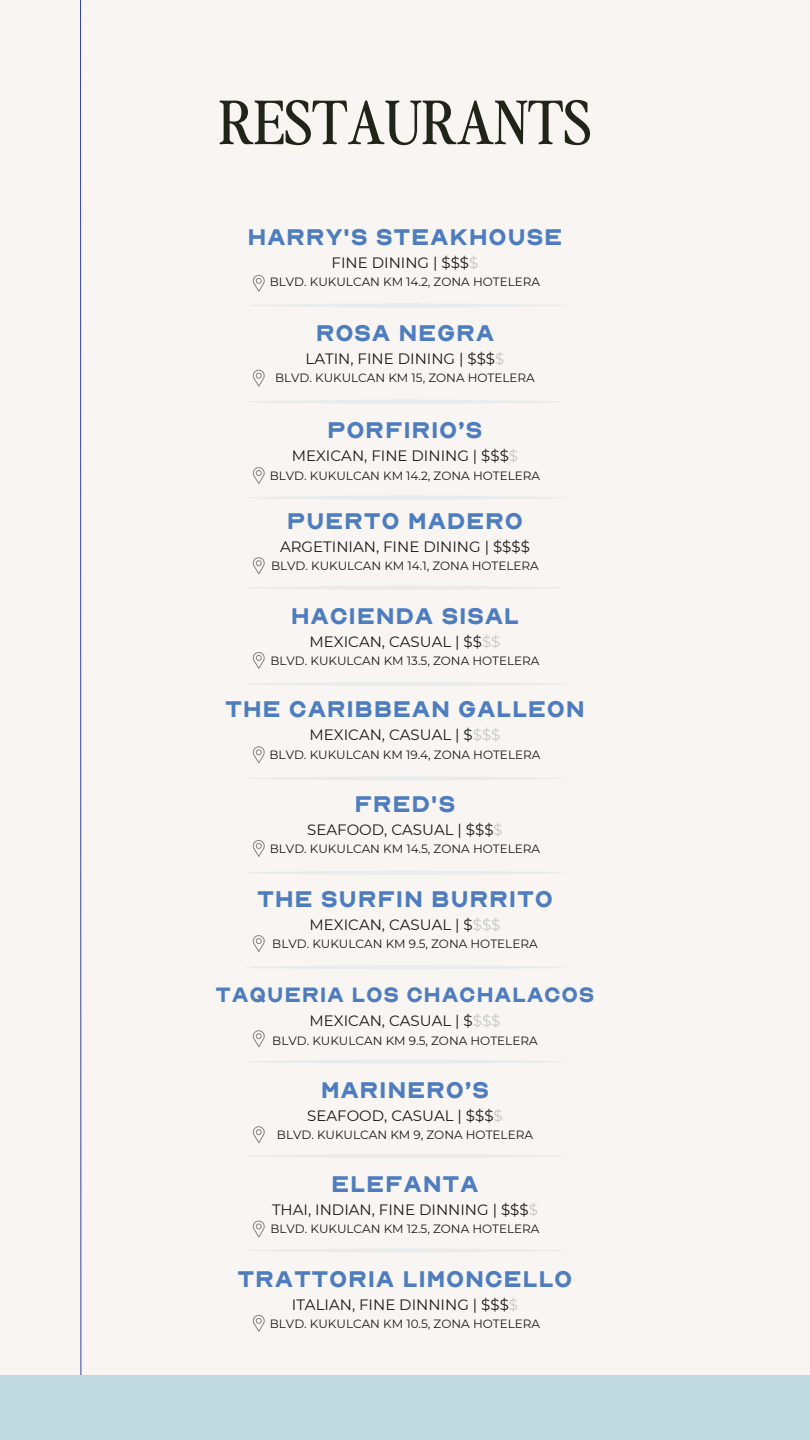
<style>
.page{position:relative;width:810px;height:1440px;background:#f9f5f2}
.page>*{position:absolute;margin:0;border:0;box-sizing:border-box;transform-origin:0 0}
.t1{font:60px "Perfectly Nineties";letter-spacing:.005em;color:#212419}
.t2{font:700 24px "Nord";color:#4d7dbf}
.t3{font:700 22px "Nord";color:#4d7dbf}
.t4{font:15px "Montserrat";color:#191919}
.t5{font:12px "Montserrat";color:#191919}
.s1{color:#c4c7c6}
</style>
<div class="page">
<svg style="left:80px;top:0;width:2px;height:1376px"></svg>
<svg style="left:253px;top:275px;width:12px;height:17px"></svg>
<svg style="left:253px;top:370px;width:12px;height:17px"></svg>
<svg style="left:253px;top:467px;width:12px;height:17px"></svg>
<svg style="left:253px;top:557px;width:12px;height:17px"></svg>
<svg style="left:253px;top:652px;width:12px;height:17px"></svg>
<svg style="left:253px;top:746px;width:12px;height:17px"></svg>
<svg style="left:253px;top:840px;width:12px;height:17px"></svg>
<svg style="left:253px;top:935px;width:12px;height:17px"></svg>
<svg style="left:253px;top:1030px;width:12px;height:17px"></svg>
<svg style="left:253px;top:1126px;width:12px;height:17px"></svg>
<svg style="left:253px;top:1220px;width:12px;height:18px"></svg>
<svg style="left:253px;top:1315px;width:12px;height:17px"></svg>
<svg style="left:247px;top:303px;width:316px;height:5px"></svg>
<svg style="left:247px;top:400px;width:316px;height:4px"></svg>
<svg style="left:247px;top:495px;width:316px;height:5px"></svg>
<svg style="left:247px;top:586px;width:316px;height:4px"></svg>
<svg style="left:248px;top:682px;width:314px;height:4px"></svg>
<svg style="left:248px;top:776px;width:314px;height:4px"></svg>
<svg style="left:247px;top:871px;width:316px;height:4px"></svg>
<svg style="left:249px;top:965px;width:311px;height:4px"></svg>
<svg style="left:247px;top:1059px;width:316px;height:5px"></svg>
<svg style="left:251px;top:1154px;width:308px;height:4px"></svg>
<svg style="left:247px;top:1248px;width:316px;height:5px"></svg>
<div style="left:0;top:1376px;width:810px;height:64px;background:#c0d8e0"></div>
<h1 class="t1" style="left:219px;top:78px;width:373px">RESTAURANTS</h1>
<h2 class="t2" style="left:247px;top:222px;width:317px">HARRY'S STEAKHOUSE</h2>
<p class="t4" style="left:332px;top:253px;width:148px">FINE DINING | $$$<span class="s1">$</span></p>
<p class="t5" style="left:270px;top:275px;width:272px">BLVD. KUKULCAN KM 14.2, ZONA HOTELERA</p>
<h2 class="t2" style="left:315px;top:318px;width:181px">ROSA NEGRA</h2>
<p class="t4" style="left:306px;top:350px;width:200px">LATIN, FINE DINING | $$$<span class="s1">$</span></p>
<p class="t5" style="left:275px;top:371px;width:261px">BLVD. KUKULCAN KM 15, ZONA HOTELERA</p>
<h2 class="t2" style="left:327px;top:414px;width:158px">PORFIRIO’S</h2>
<p class="t4" style="left:292px;top:447px;width:228px">MEXICAN, FINE DINING | $$$<span class="s1">$</span></p>
<p class="t5" style="left:270px;top:468px;width:272px">BLVD. KUKULCAN KM 14.2, ZONA HOTELERA</p>
<h2 class="t2" style="left:287px;top:506px;width:238px">PUERTO MADERO</h2>
<p class="t4" style="left:280px;top:537px;width:251px">ARGETINIAN, FINE DINING | $$$$</p>
<p class="t5" style="left:271px;top:558px;width:269px">BLVD. KUKULCAN KM 14.1, ZONA HOTELERA</p>
<h2 class="t2" style="left:291px;top:600px;width:230px">HACIENDA SISAL</h2>
<p class="t4" style="left:309px;top:632px;width:192px">MEXICAN, CASUAL | $$<span class="s1">$$</span></p>
<p class="t5" style="left:270px;top:653px;width:271px">BLVD. KUKULCAN KM 13.5, ZONA HOTELERA</p>
<h2 class="t2" style="left:225px;top:693px;width:362px">THE CARIBBEAN GALLEON</h2>
<p class="t5" style="left:270px;top:748px;width:272px">BLVD. KUKULCAN KM 19.4, ZONA HOTELERA</p>
<p class="t4" style="left:309px;top:726px;width:192px">MEXICAN, CASUAL | $<span class="s1">$$$</span></p>
<h2 class="t2" style="left:354px;top:788px;width:103px">FRED'S</h2>
<p class="t4" style="left:307px;top:820px;width:197px">SEAFOOD, CASUAL | $$$<span class="s1">$</span></p>
<p class="t5" style="left:270px;top:841px;width:272px">BLVD. KUKULCAN KM 14.5, ZONA HOTELERA</p>
<h2 class="t2" style="left:257px;top:884px;width:298px">THE SURFIN BURRITO</h2>
<p class="t4" style="left:309px;top:915px;width:192px">MEXICAN, CASUAL | $<span class="s1">$$$</span></p>
<p class="t5" style="left:272px;top:936px;width:267px">BLVD. KUKULCAN KM 9.5, ZONA HOTELERA</p>
<h3 class="t3" style="left:215px;top:981px;width:381px">TAQUERIA LOS CHACHALACOS</h3>
<p class="t4" style="left:309px;top:1011px;width:192px">MEXICAN, CASUAL | $<span class="s1">$$$</span></p>
<p class="t5" style="left:272px;top:1033px;width:267px">BLVD. KUKULCAN KM 9.5, ZONA HOTELERA</p>
<h2 class="t2" style="left:320px;top:1075px;width:171px">MARINERO’S</h2>
<p class="t4" style="left:307px;top:1106px;width:197px">SEAFOOD, CASUAL | $$$<span class="s1">$</span></p>
<p class="t5" style="left:277px;top:1127px;width:257px">BLVD. KUKULCAN KM 9, ZONA HOTELERA</p>
<h2 class="t2" style="left:331px;top:1169px;width:150px">ELEFANTA</h2>
<p class="t4" style="left:272px;top:1201px;width:267px">THAI, INDIAN, FINE DINNING | $$$<span class="s1">$</span></p>
<p class="t5" style="left:270px;top:1222px;width:271px">BLVD. KUKULCAN KM 12.5, ZONA HOTELERA</p>
<h2 class="t2" style="left:237px;top:1264px;width:337px">TRATTORIA LIMONCELLO</h2>
<p class="t4" style="left:292px;top:1296px;width:228px">ITALIAN, FINE DINNING | $$$<span class="s1">$</span></p>
<p class="t5" style="left:270px;top:1317px;width:272px">BLVD. KUKULCAN KM 10.5, ZONA HOTELERA</p>
</div>
